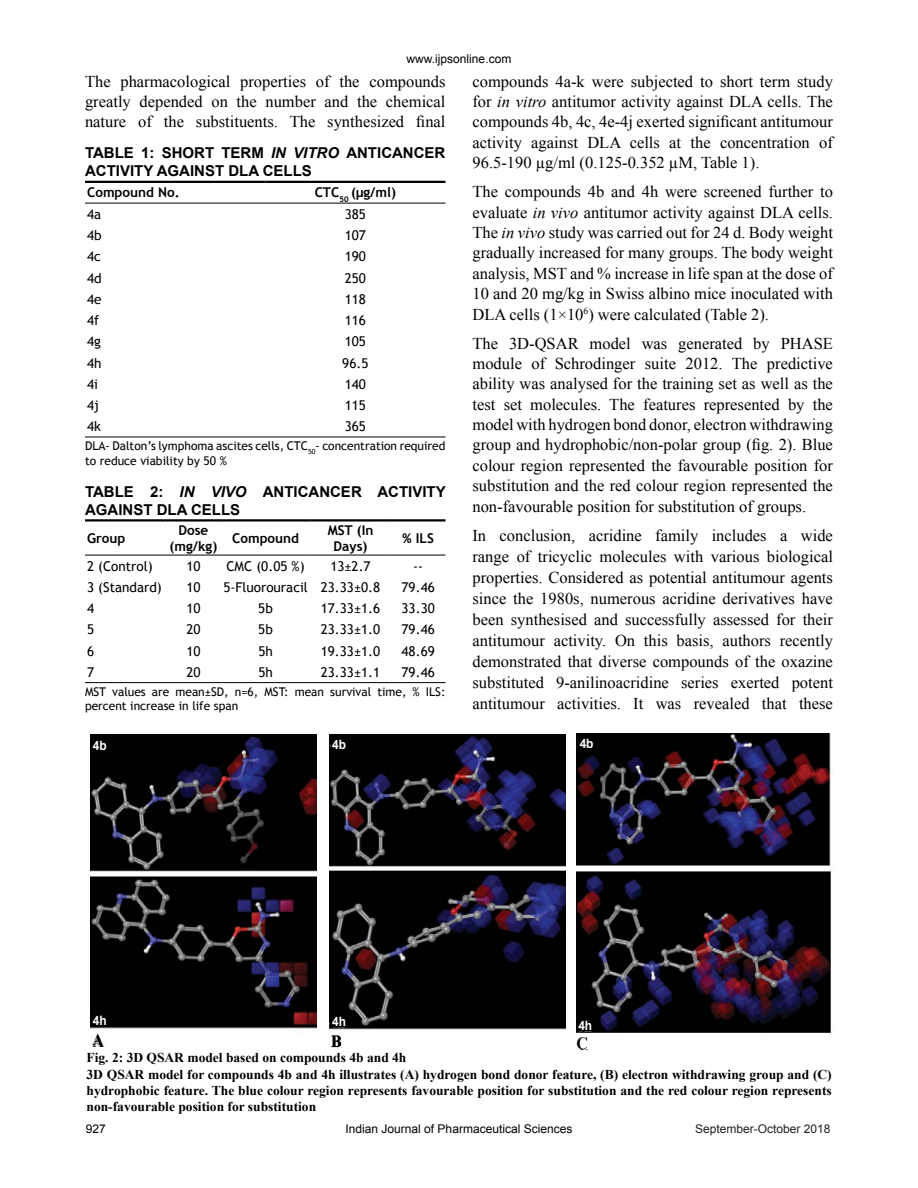
<style>
.page{position:relative;width:918px;height:1188px;background:#fff}
.page>*{position:absolute;margin:0;border:0;box-sizing:border-box;transform-origin:0 0}
.t1{font:700 17.25px "Times New Roman";color:#000;scale:.92 1}
.t2{font:16.5px/20.4px "Times New Roman";color:#000;text-align:justify}
.t3{font:700 15px/18px "Arial";color:#000}
.t4{font:700 13.5px/16.2px "Times New Roman";color:#000}
.t5{font:13.5px "Trebuchet MS";color:#000}
.t6{font:700 13.5px/16.2px "Trebuchet MS";color:#000;text-align:center}
.t7{font:700 12.9px "Arial";color:#fff;scale:.92 1}
.t8{font:12px/14.4px "Trebuchet MS";color:#000}
.t9{font:12px "Arial";color:#000}
.t10{font:12px "Arial";color:#231f20}
.s1{font-style:italic}
</style>
<div class="page">
<hr style="left:85px;top:181px;width:180px;height:2px;background:#000">
<hr style="left:265px;top:181px;width:181px;height:2px;background:#000">
<hr style="left:85px;top:203px;width:180px;height:1px;background:#000">
<hr style="left:265px;top:203px;width:181px;height:1px;background:#000">
<hr style="left:85px;top:437px;width:180px;height:1px;background:#000">
<hr style="left:265px;top:437px;width:181px;height:1px;background:#000">
<hr style="left:85px;top:519px;width:81px;height:3px;background:#000">
<hr style="left:166px;top:519px;width:55px;height:3px;background:#000">
<hr style="left:221px;top:519px;width:89px;height:3px;background:#000">
<hr style="left:310px;top:519px;width:81px;height:3px;background:#000">
<hr style="left:391px;top:519px;width:54px;height:3px;background:#000">
<hr style="left:85px;top:555px;width:81px;height:1px;background:#000">
<hr style="left:166px;top:555px;width:55px;height:1px;background:#000">
<hr style="left:221px;top:555px;width:89px;height:1px;background:#000">
<hr style="left:310px;top:555px;width:81px;height:1px;background:#000">
<hr style="left:391px;top:555px;width:54px;height:1px;background:#000">
<hr style="left:85px;top:682px;width:81px;height:1px;background:#000">
<hr style="left:166px;top:682px;width:55px;height:1px;background:#000">
<hr style="left:221px;top:682px;width:89px;height:1px;background:#000">
<hr style="left:310px;top:682px;width:81px;height:1px;background:#000">
<hr style="left:391px;top:682px;width:54px;height:1px;background:#000">
<img style="left:90px;top:735px;width:227px;height:311px">
<img style="left:330px;top:734px;width:236px;height:314px">
<div style="left:330px;top:1013px;width:19px;height:14px;background:#000"></div>
<div style="left:90px;top:1012px;width:20px;height:14px;background:#000"></div>
<div style="left:331px;top:735px;width:16px;height:18px;background:#000"></div>
<div style="left:90px;top:736px;width:18px;height:20px;background:#000"></div>
<img style="left:576px;top:733px;width:257px;height:300px">
<div style="left:576px;top:1019px;width:22px;height:11px;background:#000"></div>
<div style="left:576px;top:733px;width:21px;height:16px;background:#000"></div>
<p class="t9" style="left:407px;top:51px;width:106px">www.ijpsonline.com</p>
<p class="t2" style="left:85px;top:71px;width:362px">The pharmacological properties of the compounds greatly depended on the number and the chemical nature of the substituents. The synthesized final</p>
<p class="t3" style="left:85px;top:145px;width:362px">TABLE 1: SHORT TERM <span class="s1">IN VITRO</span> ANTICANCER<br>ACTIVITY AGAINST DLA CELLS</p>
<p class="t6" style="left:87px;top:185px;width:94px">Compound No.</p>
<p class="t6" style="left:315px;top:185px;width:83px">CTC<sub>50</sub> (µg/ml)</p>
<p class="t5" style="left:87px;top:206px;width:16px">4a</p>
<p class="t5" style="left:345px;top:206px;width:23px">385</p>
<p class="t5" style="left:87px;top:227px;width:16px">4b</p>
<p class="t5" style="left:345px;top:227px;width:23px">107</p>
<p class="t5" style="left:87px;top:249px;width:15px">4c</p>
<p class="t5" style="left:345px;top:249px;width:23px">190</p>
<p class="t5" style="left:87px;top:270px;width:16px">4d</p>
<p class="t5" style="left:345px;top:270px;width:23px">250</p>
<p class="t5" style="left:87px;top:291px;width:16px">4e</p>
<p class="t5" style="left:345px;top:291px;width:23px">118</p>
<p class="t5" style="left:87px;top:312px;width:14px">4f</p>
<p class="t5" style="left:345px;top:312px;width:23px">116</p>
<p class="t5" style="left:87px;top:334px;width:15px">4g</p>
<p class="t5" style="left:345px;top:334px;width:23px">105</p>
<p class="t5" style="left:87px;top:355px;width:16px">4h</p>
<p class="t5" style="left:342px;top:355px;width:28px">96.5</p>
<p class="t5" style="left:87px;top:376px;width:12px">4i</p>
<p class="t5" style="left:345px;top:376px;width:23px">140</p>
<p class="t5" style="left:87px;top:397px;width:14px">4j</p>
<p class="t5" style="left:345px;top:397px;width:23px">115</p>
<p class="t5" style="left:87px;top:419px;width:15px">4k</p>
<p class="t5" style="left:345px;top:419px;width:23px">365</p>
<p class="t8" style="left:85px;top:439px;width:362px">DLA- Dalton’s lymphoma ascites cells, CTC<sub>50</sub>- concentration required to reduce viability by 50 %</p>
<p class="t3" style="left:85px;top:483px;width:362px">TABLE 2: <span class="s1">IN VIVO</span> ANTICANCER ACTIVITY<br>AGAINST DLA CELLS</p>
<p class="t6" style="left:87px;top:530px;width:40px">Group</p>
<p class="t6" style="left:170px;top:522px;width:49px">Dose (mg/kg)</p>
<p class="t6" style="left:232px;top:530px;width:68px">Compound</p>
<p class="t6" style="left:328px;top:522px;width:47px">MST (In<br>Days)</p>
<p class="t6" style="left:403px;top:530px;width:33px">% ILS</p>
<p class="t5" style="left:87px;top:558px;width:67px">2 (Control)</p>
<p class="t5" style="left:186px;top:558px;width:16px">10</p>
<p class="t5" style="left:227px;top:558px;width:80px">CMC (0.05 %)</p>
<p class="t5" style="left:330px;top:558px;width:42px">13±2.7</p>
<p class="t5" style="left:413px;top:558px;width:11px">--</p>
<p class="t5" style="left:87px;top:579px;width:76px">3 (Standard)</p>
<p class="t5" style="left:186px;top:579px;width:16px">10</p>
<p class="t5" style="left:223px;top:579px;width:158px">5-Fluorouracil 23.33±0.8</p>
<p class="t5" style="left:402px;top:579px;width:35px">79.46</p>
<p class="t5" style="left:87px;top:600px;width:9px">4</p>
<p class="t5" style="left:186px;top:600px;width:16px">10</p>
<p class="t5" style="left:258px;top:600px;width:16px">5b</p>
<p class="t5" style="left:321px;top:600px;width:61px">17.33±1.6</p>
<p class="t5" style="left:402px;top:600px;width:35px">33.30</p>
<p class="t5" style="left:87px;top:622px;width:9px">5</p>
<p class="t5" style="left:186px;top:622px;width:16px">20</p>
<p class="t5" style="left:258px;top:622px;width:16px">5b</p>
<p class="t5" style="left:321px;top:622px;width:61px">23.33±1.0</p>
<p class="t5" style="left:402px;top:622px;width:35px">79.46</p>
<p class="t5" style="left:87px;top:643px;width:9px">6</p>
<p class="t5" style="left:186px;top:643px;width:16px">10</p>
<p class="t5" style="left:258px;top:643px;width:16px">5h</p>
<p class="t5" style="left:321px;top:643px;width:61px">19.33±1.0</p>
<p class="t5" style="left:402px;top:643px;width:35px">48.69</p>
<p class="t5" style="left:87px;top:664px;width:9px">7</p>
<p class="t5" style="left:186px;top:664px;width:16px">20</p>
<p class="t5" style="left:258px;top:664px;width:16px">5h</p>
<p class="t5" style="left:321px;top:664px;width:61px">23.33±1.1</p>
<p class="t5" style="left:402px;top:664px;width:35px">79.46</p>
<p class="t8" style="left:85px;top:685px;width:362px">MST values are mean±SD, n=6, MST: mean survival time, % ILS: percent increase in life span</p>
<p class="t2" style="left:472px;top:71px;width:362px">compounds 4a-k were subjected to short term study for <span class="s1">in vitro</span> antitumor activity against DLA cells. The compounds 4b, 4c, 4e-4j exerted significant antitumour activity against DLA cells at the concentration of 96.5-190 µg/ml (0.125-0.352 µM, Table 1).</p>
<p class="t2" style="left:472px;top:181px;width:362px">The compounds 4b and 4h were screened further to evaluate <span class="s1">in vivo</span> antitumor activity against DLA cells.<br>The <span class="s1">in vivo</span> study was carried out for 24 d. Body weight gradually increased for many groups. The body weight analysis, MST and % increase in life span at the dose of 10 and 20 mg/kg in Swiss albino mice inoculated with DLA cells (1×10<sup>6</sup>) were calculated (Table 2).</p>
<p class="t2" style="left:472px;top:333px;width:362px">The 3D-QSAR model was generated by PHASE module of Schrodinger suite 2012. The predictive ability was analysed for the training set as well as the test set molecules. The features represented by the model with hydrogen bond donor, electron withdrawing group and hydrophobic/non-polar group (fig. 2). Blue colour region represented the favourable position for substitution and the red colour region represented the non-favourable position for substitution of groups.</p>
<p class="t2" style="left:472px;top:525px;width:362px;line-height:21px">In conclusion, acridine family includes a wide range of tricyclic molecules with various biological properties. Considered as potential antitumour agents since the 1980s, numerous acridine derivatives have been synthesised and successfully assessed for their antitumour activity. On this basis, authors recently demonstrated that diverse compounds of the oxazine substituted 9-anilinoacridine series exerted potent antitumour activities. It was revealed that these</p>
<p class="t7" style="left:93px;top:737px;width:17px">4b</p>
<p class="t7" style="left:332px;top:736px;width:17px">4b</p>
<p class="t7" style="left:580px;top:734px;width:17px">4b</p>
<p class="t7" style="left:93px;top:1012px;width:17px">4h</p>
<p class="t7" style="left:332px;top:1013px;width:17px">4h</p>
<p class="t7" style="left:578px;top:1017px;width:17px">4h</p>
<p class="t1" style="left:93px;top:1029px;width:14px">A</p>
<p class="t1" style="left:331px;top:1029px;width:13px">B</p>
<p class="t1" style="left:576px;top:1031px;width:14px">C</p>
<p class="t4" style="left:87px;top:1049px;width:747px">Fig. 2: 3D QSAR model based on compounds 4b and 4h<br>3D QSAR model for compounds 4b and 4h illustrates (A) hydrogen bond donor feature, (B) electron withdrawing group and (C) hydrophobic feature. The blue colour region represents favourable position for substitution and the red colour region represents non-favourable position for substitution</p>
<p class="t9" style="left:86px;top:1120px;width:22px">927</p>
<p class="t9" style="left:346px;top:1121px;width:228px">Indian Journal of Pharmaceutical Sciences</p>
<p class="t10" style="left:695px;top:1121px;width:137px">September-October 2018</p>
</div>
